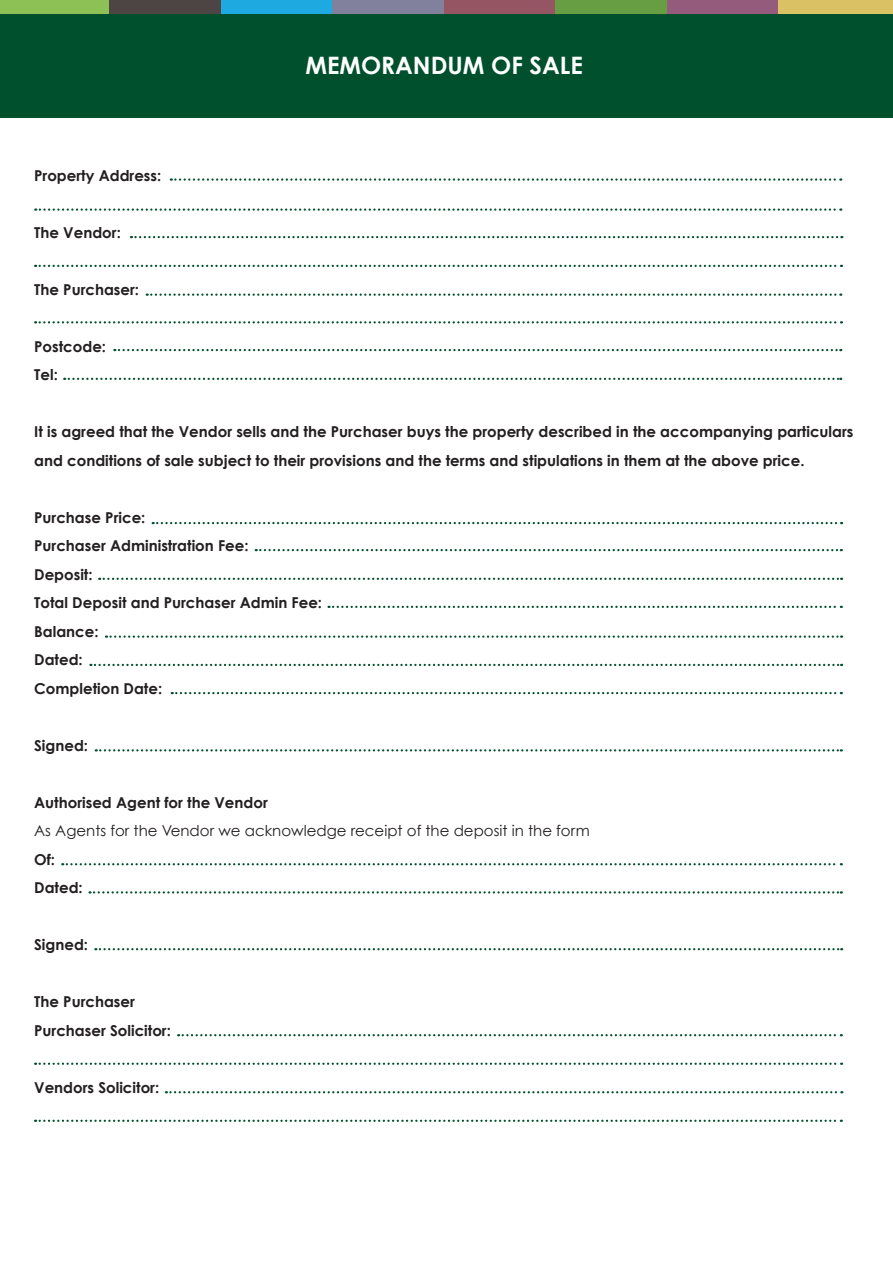
<style>
.page{position:relative;width:893px;height:1263px;background:#fff}
.page>*{position:absolute;margin:0;border:0;box-sizing:border-box;transform-origin:0 0}
.t1{font:700 24px "Century Gothic";color:#fff}
.t2{font:700 15px/28.5px "Century Gothic";color:#231f20}
.t3{font:15px "Century Gothic";color:#231f20}
</style>
<div class="page">
<div style="left:0;top:0;width:893px;height:117px;background:#00502e"></div>
<div style="left:0;top:0;width:110px;height:13px;background:#8dc055"></div>
<div style="left:110px;top:0;width:111px;height:13px;background:#4d4543"></div>
<div style="left:221px;top:0;width:112px;height:13px;background:#1fa9e1"></div>
<div style="left:333px;top:0;width:111px;height:13px;background:#81819e"></div>
<div style="left:444px;top:0;width:112px;height:13px;background:#955563"></div>
<div style="left:667px;top:0;width:112px;height:13px;background:#955b7d"></div>
<div style="left:779px;top:0;width:114px;height:13px;background:#d9c164"></div>
<div style="left:556px;top:0;width:111px;height:13px;background:#679d43"></div>
<svg style="left:171px;top:178px;width:670px;height:3px"></svg>
<svg style="left:35px;top:208px;width:806px;height:3px"></svg>
<svg style="left:131px;top:236px;width:711px;height:2px"></svg>
<svg style="left:147px;top:293px;width:694px;height:3px"></svg>
<svg style="left:35px;top:265px;width:807px;height:2px"></svg>
<svg style="left:96px;top:749px;width:746px;height:2px"></svg>
<svg style="left:153px;top:522px;width:689px;height:2px"></svg>
<svg style="left:256px;top:549px;width:586px;height:2px"></svg>
<svg style="left:99px;top:578px;width:743px;height:2px"></svg>
<svg style="left:329px;top:606px;width:513px;height:2px"></svg>
<svg style="left:106px;top:635px;width:736px;height:3px"></svg>
<svg style="left:90px;top:664px;width:752px;height:2px"></svg>
<svg style="left:172px;top:692px;width:670px;height:2px"></svg>
<svg style="left:62px;top:863px;width:780px;height:2px"></svg>
<svg style="left:90px;top:891px;width:752px;height:2px"></svg>
<svg style="left:95px;top:948px;width:747px;height:2px"></svg>
<svg style="left:178px;top:1034px;width:664px;height:2px"></svg>
<svg style="left:35px;top:1062px;width:807px;height:3px"></svg>
<svg style="left:166px;top:1091px;width:676px;height:2px"></svg>
<svg style="left:35px;top:1120px;width:807px;height:2px"></svg>
<svg style="left:35px;top:321px;width:807px;height:2px"></svg>
<svg style="left:114px;top:349px;width:727px;height:2px"></svg>
<svg style="left:64px;top:378px;width:777px;height:2px"></svg>
<p class="t2" style="left:34px;top:161px;width:129px">Property Address:</p>
<p class="t2" style="left:34px;top:218px;width:88px">The Vendor:</p>
<p class="t2" style="left:34px;top:275px;width:106px">The Purchaser:</p>
<p class="t2" style="left:34px;top:332px;width:73px">Postcode:</p>
<p class="t2" style="left:34px;top:360px;width:25px">Tel:</p>
<p class="t1" style="left:305px;top:51px;width:279px">MEMORANDUM OF SALE</p>
<p class="t2" style="left:34px;top:417px;width:821px">It is agreed that the Vendor sells and the Purchaser buys the property described in the accompanying particulars and conditions of sale subject to their provisions and the terms and stipulations in them at the above price.</p>
<p class="t2" style="left:34px;top:503px;width:113px">Purchase Price:</p>
<p class="t2" style="left:34px;top:531px;width:216px">Purchaser Administration Fee:</p>
<p class="t2" style="left:34px;top:560px;width:60px">Deposit:</p>
<p class="t2" style="left:34px;top:588px;width:289px">Total Deposit and Purchaser Admin Fee:</p>
<p class="t2" style="left:34px;top:617px;width:66px">Balance:</p>
<p class="t2" style="left:34px;top:645px;width:50px">Dated:</p>
<p class="t2" style="left:34px;top:674px;width:130px">Completion Date:</p>
<p class="t2" style="left:34px;top:731px;width:55px">Signed:</p>
<p class="t2" style="left:34px;top:788px;width:235px">Authorised Agent for the Vendor</p>
<p class="t3" style="left:34px;top:822px;width:557px">As Agents for the Vendor we acknowledge receipt of the deposit in the form</p>
<p class="t2" style="left:34px;top:845px;width:22px">Of:</p>
<p class="t2" style="left:34px;top:873px;width:50px">Dated:</p>
<p class="t2" style="left:34px;top:930px;width:55px">Signed:</p>
<p class="t2" style="left:34px;top:987px;width:102px">The Purchaser</p>
<p class="t2" style="left:34px;top:1016px;width:138px">Purchaser Solicitor:</p>
<p class="t2" style="left:34px;top:1073px;width:127px">Vendors Solicitor:</p>
</div>
